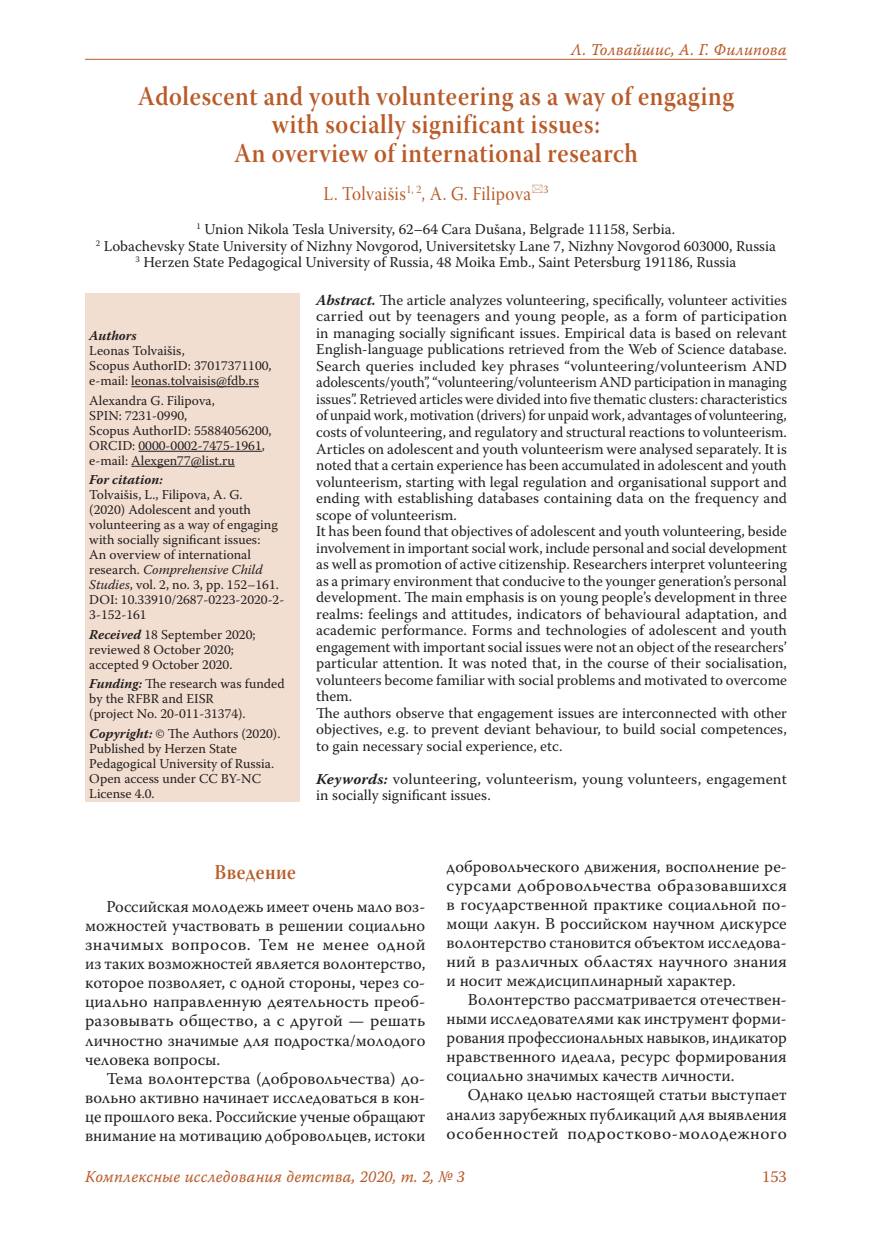
<style>
.page{position:relative;width:872px;height:1234px;background:#fff}
.page>*{position:absolute;margin:0;border:0;box-sizing:border-box;transform-origin:0 0}
.Заголовок_1{font:27px/28.5px "Warnock Pro Semibold Subh";letter-spacing:.025em;color:#b95b28;text-align:center;scale:.9 1}
.Заголовок_3{font:21px "Warnock Pro Semibold Subh";letter-spacing:.025em;color:#b95b28;scale:.9 1}
.Заголовок_2{font:19.5px "Warnock Pro Subh";letter-spacing:.025em;color:#b95b28;scale:.9 1}
.Body{font:16.5px/19px "Warnock Pro";color:#231f20;text-align:justify}
.t1{font:16.5px "Warnock Pro It Capt";letter-spacing:.01em;color:#b95b28;scale:.95 1}
.t2{font:16.5px "Warnock Pro";color:#b95b28}
.Annotation{font:15px/16.5px "Warnock Pro";color:#231f20;text-align:justify}
.Affiliation{font:15px "Warnock Pro";color:#231f20}
.Annotation-2{font:15px/16.5px "Warnock Pro";color:#231f20;scale:1.04 1}
.Affiliation_info{font:13.5px/15px "Warnock Pro";color:#231f20}
.s1{font-weight:700;font-style:italic}
.s2{font-style:italic}
</style>
<div class="page">
<hr style="left:85px;top:59px;width:702px;height:1px;background:#b95b28">
<div style="left:85px;top:294px;width:214px;height:507px;background:#f2ded0"></div>
<hr style="left:131px;top:386px;width:128px;height:1px;background:#231f20">
<hr style="left:138px;top:451px;width:124px;height:1px;background:#231f20">
<hr style="left:131px;top:466px;width:104px;height:1px;background:#231f20">
<p class="t1" style="left:571px;top:39px;width:229px">Л. Толвайшис, А. Г. Филипова</p>
<p class="Заголовок_1" style="left:138px;top:81px;width:664px">Adolescent and youth volunteering as a way of engaging with socially significant issues:<br>An overview of international research</p>
<p class="Заголовок_2" style="left:323px;top:182px;width:251px">L. Tolvaišis<sup>1,</sup> <sup>2</sup>, A. G. Filipova <sup>3</sup></p>
<p class="Affiliation" style="left:197px;top:220px;width:480px"><sup>1</sup> Union Nikola Tesla University, 62–64 Cara Dušana, Belgrade 11158, Serbia.</p>
<p class="Affiliation" style="left:96px;top:236px;width:681px"><sup>2</sup> Lobachevsky State University of Nizhny Novgorod, Universitetsky Lane 7, Nizhny Novgorod 603000, Russia</p>
<p class="Affiliation" style="left:136px;top:253px;width:602px"><sup>3</sup> Herzen State Pedagogical University of Russia, 48 Moika Emb., Saint Petersburg 191186, Russia</p>
<p class="Affiliation_info" style="left:89px;top:328px;width:184px"><span class="s1">Authors<br></span>Leonas Tolvaišis,<br>Scopus AuthorID: 37017371100, e-mail: leonas.tolvaisis@fdb.rs</p>
<p class="Affiliation_info" style="left:89px;top:392px;width:184px">Alexandra G. Filipova,<br>SPIN: 7231-0990,<br>Scopus AuthorID: 55884056200,<br>ORCID: 0000-0002-7475-1961, e-mail: Alexgen77@list.ru</p>
<p class="Affiliation_info" style="left:89px;top:472px;width:196px"><span class="s1">For citation:<br></span>Tolvaišis, L., Filipova, A. G.<br>(2020) Adolescent and youth volunteering as a way of engaging with socially significant issues:<br>An overview of international research. <span class="s2">Comprehensive Child<br>Studies</span>, vol. 2, no. 3, pp. 152–161.<br>DOI: 10.33910/2687-0223-2020-2-<br>3-152-161</p>
<p class="Affiliation_info" style="left:89px;top:626px;width:168px"><span class="s1">Received</span> 18 September 2020; reviewed 8 October 2020; accepted 9 October 2020.</p>
<p class="Affiliation_info" style="left:89px;top:676px;width:197px"><span class="s1">Funding:</span> The research was funded by the RFBR and EISR<br>(project No. 20-011-31374).</p>
<p class="Affiliation_info" style="left:89px;top:725px;width:193px"><span class="s1">Copyright:</span> © The Authors (2020).<br>Published by Herzen State<br>Pedagogical University of Russia.<br>Open access under CC BY-NC<br>License 4.0.</p>
<p class="Annotation" style="left:316px;top:291px;width:472px"><span class="s1">Abstract.</span> The article analyzes volunteering, specifically, volunteer activities carried out by teenagers and young people, as a form of participation in managing socially significant issues. Empirical data is based on relevant English-language publications retrieved from the Web of Science database.<br>Search queries included key phrases “volunteering/volunteerism AND adolescents/youth”, “volunteering/volunteerism AND participation in managing issues”. Retrieved articles were divided into five thematic clusters: characteristics of unpaid work, motivation (drivers) for unpaid work, advantages of volunteering, costs of volunteering, and regulatory and structural reactions to volunteerism.</p>
<p class="Annotation" style="left:316px;top:440px;width:472px">Articles on adolescent and youth volunteerism were analysed separately. It is noted that a certain experience has been accumulated in adolescent and youth volunteerism, starting with legal regulation and organisational support and ending with establishing databases containing data on the frequency and scope of volunteerism.</p>
<p class="Annotation" style="left:316px;top:522px;width:472px">It has been found that objectives of adolescent and youth volunteering, beside involvement in important social work, include personal and social development as well as promotion of active citizenship. Researchers interpret volunteering as a primary environment that conducive to the younger generation’s personal development. The main emphasis is on young people’s development in three realms: feelings and attitudes, indicators of behavioural adaptation, and academic performance. Forms and technologies of adolescent and youth engagement with important social issues were not an object of the researchers’ particular attention. It was noted that, in the course of their socialisation, volunteers become familiar with social problems and motivated to overcome them.</p>
<p class="Annotation" style="left:316px;top:704px;width:472px">The authors observe that engagement issues are interconnected with other objectives, e.g. to prevent deviant behaviour, to build social competences, to gain necessary social experience, etc.</p>
<p class="Annotation-2" style="left:316px;top:770px;width:454px"><span class="s1">Keywords:</span> volunteering, volunteerism, young volunteers, engagement in socially significant issues.</p>
<p class="Заголовок_3" style="left:214px;top:859px;width:92px">Введение</p>
<p class="Body" style="left:85px;top:896px;width:342px;text-indent:21px">Российская молодежь имеет очень мало воз&shy;можностей участвовать в решении социально значимых вопросов. Тем не менее одной из таких возможностей является волонтерство, которое позволяет, с одной стороны, через со&shy;циально направленную деятельность преоб&shy;разовывать общество, а с другой — решать личностно значимые для подростка/молодого человека вопросы.</p>
<p class="Body" style="left:85px;top:1068px;width:342px;text-indent:21px">Тема волонтерства (добровольчества) до&shy;вольно активно начинает исследоваться в кон&shy;це прошлого века. Российские ученые обращают внимание на мотивацию добровольцев, истоки</p>
<p class="Body" style="left:446px;top:856px;width:342px">добровольческого движения, восполнение ре&shy;сурсами добровольчества образовавшихся в государственной практике социальной по&shy;мощи лакун. В российском научном дискурсе волонтерство становится объектом исследова&shy;ний в различных областях научного знания и носит междисциплинарный характер.</p>
<p class="Body" style="left:446px;top:989px;width:342px;text-indent:21px">Волонтерство рассматривается отечествен&shy;ными исследователями как инструмент форми&shy;рования профессиональных навыков, индикатор нравственного идеала, ресурс формирования социально значимых качеств личности.</p>
<p class="Body" style="left:446px;top:1084px;width:342px;text-indent:21px">Однако целью настоящей статьи выступает анализ зарубежных публикаций для выявления особенностей подростково-молодежного</p>
<p class="t1" style="left:85px;top:1166px;width:401px">Комплексные исследования детства, 2020, т. 2, № 3</p>
<p class="t2" style="left:762px;top:1166px;width:26px">153</p>
</div>
